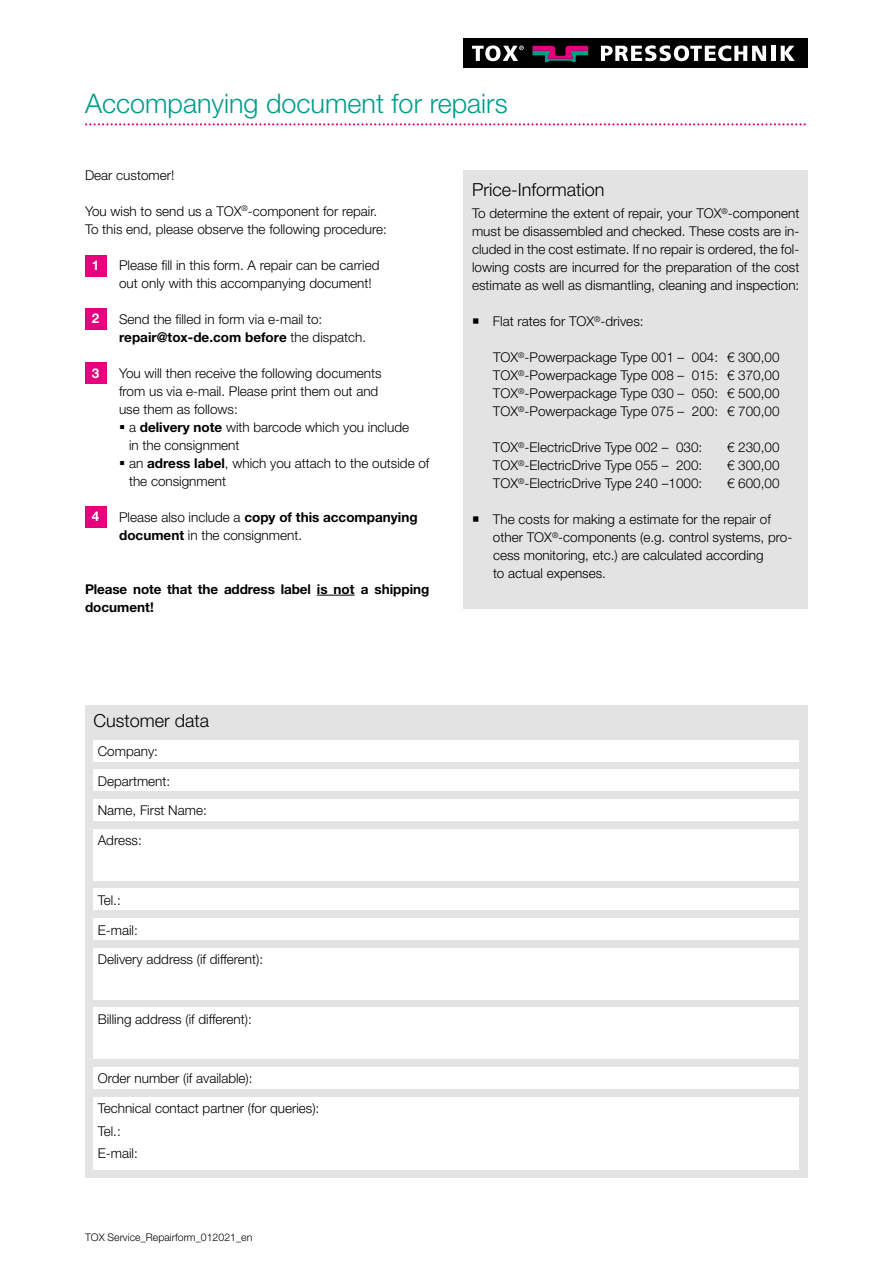
<style>
.page{position:relative;width:893px;height:1263px;background:#fff}
.page>*{position:absolute;margin:0;border:0;box-sizing:border-box;transform-origin:0 0}
.t1{font:300 27px "Helvetica Neue LT Pro";color:#009d8b}
.t2{font:300 18px "Helvetica Neue LT Pro";color:#000}
.t3{font:300 13.5px/18px "Helvetica Neue LT Pro";color:#000}
.t4{font:700 13.5px/18px "Helvetica Neue LT Pro";letter-spacing:-.01em;color:#000}
.t5{font:700 13.5px "Helvetica Neue LT Pro";color:#fff}
.t6{font:300 10.5px "Helvetica Neue LT Pro";color:#000}
.s1{font-weight:700}
</style>
<div class="page">
<div style="left:463px;top:38px;width:345px;height:30px;background:#000"></div>
<svg style="left:472px;top:45px;width:52px;height:16px"></svg>
<svg style="left:601px;top:45px;width:165px;height:16px"></svg>
<hr style="left:771px;top:46px;width:4px;height:15px;background:#fff">
<svg style="left:781px;top:46px;width:14px;height:15px"></svg>
<svg style="left:532px;top:46px;width:56px;height:16px"></svg>
<svg style="left:85px;top:123px;width:721px;height:2px"></svg>
<div style="left:463px;top:170px;width:345px;height:438px;background:#e3e3e3"></div>
<div style="left:85px;top:706px;width:723px;height:472px;background:#e3e3e3"></div>
<hr style="left:317px;top:595px;width:38px;height:1px;background:#000">
<div style="left:85px;top:308px;width:21px;height:22px;background:#e6007d"></div>
<div style="left:85px;top:255px;width:21px;height:21px;background:#e6007d"></div>
<div style="left:85px;top:362px;width:21px;height:22px;background:#e6007d"></div>
<div style="left:85px;top:506px;width:21px;height:21px;background:#e6007d"></div>
<div style="left:94px;top:740px;width:705px;height:21px;background:#fff"></div>
<div style="left:94px;top:770px;width:705px;height:21px;background:#fff"></div>
<div style="left:94px;top:799px;width:705px;height:22px;background:#fff"></div>
<div style="left:94px;top:829px;width:705px;height:51px;background:#fff"></div>
<div style="left:94px;top:889px;width:705px;height:21px;background:#fff"></div>
<div style="left:94px;top:918px;width:705px;height:22px;background:#fff"></div>
<div style="left:94px;top:1067px;width:705px;height:22px;background:#fff"></div>
<div style="left:94px;top:1097px;width:705px;height:72px;background:#fff"></div>
<div style="left:94px;top:1008px;width:705px;height:51px;background:#fff"></div>
<div style="left:94px;top:948px;width:705px;height:51px;background:#fff"></div>
<h1 class="t1" style="left:85px;top:87px;width:424px">Accompanying document for repairs</h1>
<p class="t3" style="left:85px;top:166px;width:91px">Dear customer!</p>
<p class="t3" style="left:85px;top:202px;width:303px">You wish to send us a TOX<sup>®</sup>-component for repair.<br>To this end, please observe the following procedure:</p>
<p class="t3" style="left:119px;top:256px;width:262px">Please fill in this form. A repair can be carried out only with this accompanying document!</p>
<p class="t3" style="left:119px;top:310px;width:249px">Send the filled in form via e-mail to: <span class="s1">repair@tox-de.com before</span> the dispatch.</p>
<p class="t3" style="left:119px;top:364px;width:264px">You will then receive the following documents from us via e-mail. Please print them out and use them as follows:</p>
<p class="t3" style="left:129px;top:418px;width:282px;text-indent:-10px">▪ a <span class="s1">delivery note</span> with barcode which you include in the consignment</p>
<p class="t3" style="left:129px;top:454px;width:302px;text-indent:-10px">▪ an <span class="s1">adress label</span>, which you attach to the outside of the consignment</p>
<p class="t3" style="left:119px;top:508px;width:300px">Please also include a <span class="s1">copy of this accompanying document</span> in the consignment.</p>
<p class="t5" style="left:92px;top:257px;width:9px">1</p>
<p class="t5" style="left:92px;top:310px;width:9px">2</p>
<p class="t5" style="left:92px;top:364px;width:9px">3</p>
<p class="t5" style="left:92px;top:508px;width:9px">4</p>
<p class="t4" style="left:85px;top:580px;width:346px">Please note that the address label is not a shipping document!</p>
<h2 class="t2" style="left:94px;top:710px;width:117px">Customer data</h2>
<p class="t3" style="left:98px;top:742px;width:62px">Company:</p>
<p class="t3" style="left:98px;top:772px;width:74px">Department:</p>
<p class="t3" style="left:98px;top:801px;width:111px">Name, First Name:</p>
<p class="t3" style="left:98px;top:831px;width:46px">Adress:</p>
<p class="t3" style="left:98px;top:891px;width:25px">Tel.:</p>
<p class="t3" style="left:98px;top:920px;width:42px">E-mail:</p>
<p class="t3" style="left:98px;top:950px;width:167px">Delivery address (if different):</p>
<p class="t3" style="left:98px;top:1010px;width:156px">Billing address (if different):</p>
<p class="t3" style="left:98px;top:1069px;width:156px">Order number (if available):</p>
<p class="t3" style="left:98px;top:1097px;width:223px;line-height:22.5px">Technical contact partner (for queries):<br>Tel.:<br>E-mail:</p>
<p class="t6" style="left:85px;top:1230px;width:169px">TOX Service_Repairform_012021_en</p>
<h2 class="t2" style="left:472px;top:178px;width:134px">Price-Information</h2>
<p class="t3" style="left:472px;top:204px;width:329px;text-align:justify">To determine the extent of repair, your TOX<sup>®</sup>-component must be disassembled and checked. These costs are in&shy;cluded in the cost estimate. If no repair is ordered, the fol&shy;lowing costs are incurred for the preparation of the cost estimate as well as dismantling, cleaning and inspection:</p>
<p class="t3" style="left:472px;top:312px;width:173px">○ Flat rates for TOX<sup>®</sup>-drives:</p>
<p class="t3" style="left:493px;top:348px;width:288px;text-align:justify">TOX<sup>®</sup>-Powerpackage Type 001 – 004: € 300,00<br>TOX<sup>®</sup>-Powerpackage Type 008 – 015: € 370,00<br>TOX<sup>®</sup>-Powerpackage Type 030 – 050: € 500,00<br>TOX<sup>®</sup>-Powerpackage Type 075 – 200: € 700,00</p>
<p class="t3" style="left:493px;top:438px;width:211px">TOX<sup>®</sup>-ElectricDrive Type 002 – 030:</p>
<p class="t3" style="left:727px;top:438px;width:54px">€ 230,00</p>
<p class="t3" style="left:493px;top:456px;width:211px">TOX<sup>®</sup>-ElectricDrive Type 055 – 200:</p>
<p class="t3" style="left:727px;top:456px;width:54px">€ 300,00</p>
<p class="t3" style="left:493px;top:474px;width:211px">TOX<sup>®</sup>-ElectricDrive Type 240 –1000:</p>
<p class="t3" style="left:727px;top:474px;width:54px">€ 600,00</p>
<p class="t3" style="left:493px;top:510px;width:301px;text-indent:-21px">○ The costs for making a estimate for the repair of other TOX<sup>®</sup>-components (e.g. control systems, pro&shy;cess monitoring, etc.) are calculated according<br>to actual expenses.</p>
</div>
